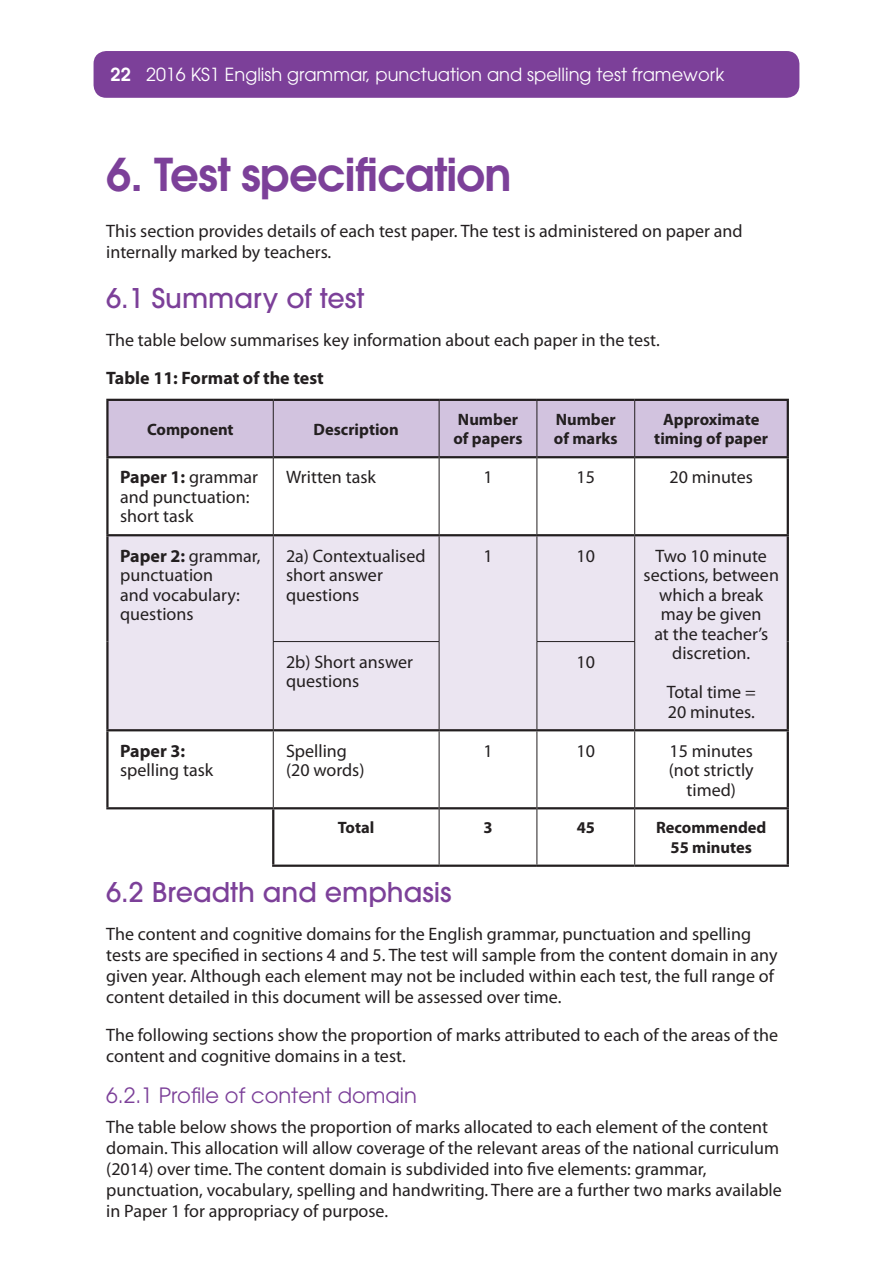
<style>
.page{position:relative;width:893px;height:1263px;background:#fff}
.page>*{position:absolute;margin:0;border:0;box-sizing:border-box;transform-origin:0 0}
.Heading_1{font:600 45px "ITC Avant Garde Std";letter-spacing:-.02em;color:#7c4099}
.Heading_2{font:500 27px "ITC Avant Garde Std";color:#7c4099}
.Heading_3{font:21px "ITC Avant Garde Std";color:#7c4099}
.P__paragraph_text{font:18px/21px "Myriad Pro";color:#231f20}
.Table_body_LEFT{font:18px/19.5px "Myriad Pro";color:#231f20}
.t1{font:18px "ITC Avant Garde Std";color:#fff}
.Heading_4{font:700 18px "Myriad Pro";color:#231f20}
.Table_header_bold{font:700 16.5px/19.5px "Myriad Pro";color:#231f20}
.Table_body{font:700 16.5px/19.5px "Myriad Pro";color:#231f20;text-align:center}
.s1{font-weight:600}
.s2{font-weight:700}
</style>
<div class="page">
<div style="left:94px;top:51px;width:705px;height:47px;background:#7c4099;border-radius:13px"></div>
<div style="left:109px;top:401px;width:678px;height:55px;background:#d2c3df"></div>
<svg style="left:107px;top:458px;width:680px;height:406px"></svg>
<div style="left:109px;top:536px;width:678px;height:193px;background:#ebe5f1"></div>
<hr style="left:106px;top:399px;width:167px;height:2px;background:#231f20">
<hr style="left:106px;top:401px;width:3px;height:55px;background:#231f20">
<hr style="left:273px;top:399px;width:166px;height:2px;background:#231f20">
<hr style="left:439px;top:399px;width:98px;height:2px;background:#231f20">
<hr style="left:537px;top:399px;width:98px;height:2px;background:#231f20">
<hr style="left:635px;top:399px;width:154px;height:2px;background:#231f20">
<hr style="left:787px;top:401px;width:2px;height:55px;background:#231f20">
<hr style="left:106px;top:458px;width:3px;height:76px;background:#231f20">
<hr style="left:787px;top:458px;width:2px;height:76px;background:#231f20">
<hr style="left:106px;top:536px;width:3px;height:105px;background:#231f20">
<hr style="left:787px;top:536px;width:2px;height:105px;background:#231f20">
<hr style="left:106px;top:641px;width:3px;height:88px;background:#231f20">
<hr style="left:787px;top:641px;width:2px;height:88px;background:#231f20">
<hr style="left:106px;top:731px;width:3px;height:76px;background:#231f20">
<hr style="left:787px;top:731px;width:2px;height:76px;background:#231f20">
<hr style="left:272px;top:809px;width:2px;height:55px;background:#231f20">
<hr style="left:787px;top:809px;width:2px;height:55px;background:#231f20">
<hr style="left:106px;top:456px;width:167px;height:2px;background:#231f20">
<hr style="left:274px;top:456px;width:165px;height:2px;background:#231f20">
<hr style="left:439px;top:456px;width:97px;height:2px;background:#231f20">
<hr style="left:537px;top:456px;width:97px;height:2px;background:#231f20">
<hr style="left:635px;top:456px;width:154px;height:2px;background:#231f20">
<hr style="left:106px;top:807px;width:167px;height:2px;background:#231f20">
<hr style="left:273px;top:807px;width:166px;height:2px;background:#231f20">
<hr style="left:439px;top:807px;width:97px;height:2px;background:#231f20">
<hr style="left:537px;top:807px;width:97px;height:2px;background:#231f20">
<hr style="left:635px;top:807px;width:154px;height:2px;background:#231f20">
<hr style="left:272px;top:864px;width:167px;height:3px;background:#231f20">
<hr style="left:439px;top:864px;width:98px;height:3px;background:#231f20">
<hr style="left:537px;top:864px;width:98px;height:3px;background:#231f20">
<hr style="left:635px;top:864px;width:154px;height:3px;background:#231f20">
<hr style="left:273px;top:457px;width:1px;height:77px;background:#231f20">
<hr style="left:439px;top:457px;width:1px;height:77px;background:#231f20">
<hr style="left:536px;top:457px;width:1px;height:77px;background:#231f20">
<hr style="left:634px;top:457px;width:1px;height:77px;background:#231f20">
<hr style="left:273px;top:536px;width:1px;height:105px;background:#231f20">
<hr style="left:439px;top:536px;width:1px;height:105px;background:#231f20">
<hr style="left:536px;top:536px;width:1px;height:105px;background:#231f20">
<hr style="left:634px;top:536px;width:1px;height:105px;background:#231f20">
<hr style="left:273px;top:641px;width:166px;height:1px;background:#231f20">
<hr style="left:273px;top:642px;width:1px;height:87px;background:#231f20">
<hr style="left:439px;top:642px;width:1px;height:87px;background:#231f20">
<hr style="left:536px;top:641px;width:99px;height:1px;background:#231f20">
<hr style="left:536px;top:642px;width:1px;height:87px;background:#231f20">
<hr style="left:634px;top:642px;width:1px;height:87px;background:#231f20">
<hr style="left:273px;top:731px;width:1px;height:76px;background:#231f20">
<hr style="left:439px;top:731px;width:1px;height:77px;background:#231f20">
<hr style="left:536px;top:731px;width:1px;height:77px;background:#231f20">
<hr style="left:634px;top:731px;width:1px;height:77px;background:#231f20">
<hr style="left:273px;top:401px;width:1px;height:56px;background:#231f20">
<hr style="left:439px;top:401px;width:1px;height:56px;background:#231f20">
<hr style="left:536px;top:401px;width:1px;height:56px;background:#231f20">
<hr style="left:634px;top:401px;width:1px;height:56px;background:#231f20">
<hr style="left:106px;top:534px;width:167px;height:2px;background:#231f20">
<hr style="left:273px;top:534px;width:166px;height:2px;background:#231f20">
<hr style="left:439px;top:534px;width:98px;height:2px;background:#231f20">
<hr style="left:537px;top:534px;width:98px;height:2px;background:#231f20">
<hr style="left:635px;top:534px;width:154px;height:2px;background:#231f20">
<hr style="left:106px;top:729px;width:167px;height:2px;background:#231f20">
<hr style="left:273px;top:729px;width:166px;height:2px;background:#231f20">
<hr style="left:439px;top:729px;width:98px;height:2px;background:#231f20">
<hr style="left:537px;top:729px;width:98px;height:2px;background:#231f20">
<hr style="left:635px;top:729px;width:154px;height:2px;background:#231f20">
<hr style="left:439px;top:808px;width:1px;height:56px;background:#231f20">
<hr style="left:536px;top:808px;width:1px;height:56px;background:#231f20">
<hr style="left:634px;top:808px;width:1px;height:56px;background:#231f20">
<p class="t1" style="left:111px;top:63px;width:615px"><span class="s1">22</span> 2016 KS1 English grammar, punctuation and spelling test framework</p>
<p class="Heading_1" style="left:106px;top:145px;width:406px">6. Test specification</p>
<p class="P__paragraph_text" style="left:106px;top:220px;width:638px">This section provides details of each test paper. The test is administered on paper and internally marked by teachers.</p>
<p class="Heading_2" style="left:106px;top:281px;width:259px">6.1 Summary of test</p>
<p class="P__paragraph_text" style="left:106px;top:329px;width:555px">The table below summarises key information about each paper in the test.</p>
<p class="Heading_4" style="left:106px;top:366px;width:219px">Table 11: Format of the test</p>
<p class="Table_header_bold" style="left:147px;top:419px;width:88px">Component</p>
<p class="Table_header_bold" style="left:314px;top:419px;width:87px">Description</p>
<p class="Table_header_bold" style="left:453px;top:409px;width:71px">Number of papers</p>
<p class="Table_header_bold" style="left:554px;top:409px;width:65px">Number of marks</p>
<p class="Table_header_bold" style="left:654px;top:409px;width:115px;text-align:center">Approximate timing of paper</p>
<p class="Table_body_LEFT" style="left:120px;top:467px;width:139px"><span class="s2">Paper 1:</span> grammar and punctuation: short task</p>
<p class="Table_body_LEFT" style="left:286px;top:467px;width:91px">Written task</p>
<p class="Table_body_LEFT" style="left:483px;top:467px;width:11px">1</p>
<p class="Table_body_LEFT" style="left:577px;top:467px;width:20px">15</p>
<p class="Table_body_LEFT" style="left:669px;top:467px;width:85px">20 minutes</p>
<p class="Table_body_LEFT" style="left:120px;top:545px;width:142px"><span class="s2">Paper 2:</span> grammar, punctuation<br>and vocabulary: questions</p>
<p class="Table_body_LEFT" style="left:286px;top:545px;width:141px">2a) Contextualised short answer questions</p>
<p class="Table_body_LEFT" style="left:483px;top:545px;width:11px">1</p>
<p class="Table_body_LEFT" style="left:577px;top:545px;width:20px">10</p>
<p class="Table_body_LEFT" style="left:643px;top:545px;width:137px;text-align:center">Two 10 minute sections, between which a break may be given<br>at the teacher’s discretion.</p>
<p class="Table_body_LEFT" style="left:667px;top:682px;width:90px">Total time =<br>20 minutes.</p>
<p class="Table_body_LEFT" style="left:286px;top:652px;width:128px">2b) Short answer questions</p>
<p class="Table_body_LEFT" style="left:577px;top:652px;width:20px">10</p>
<p class="Table_body_LEFT" style="left:120px;top:740px;width:95px"><span class="s2">Paper 3: </span>spelling task</p>
<p class="Table_body_LEFT" style="left:286px;top:740px;width:80px">Spelling (20 words)</p>
<p class="Table_body_LEFT" style="left:483px;top:740px;width:11px">1</p>
<p class="Table_body_LEFT" style="left:577px;top:740px;width:20px">10</p>
<p class="Table_body_LEFT" style="left:669px;top:740px;width:86px;text-align:center">15 minutes (not strictly timed)</p>
<p class="Table_body" style="left:338px;top:817px;width:38px">Total</p>
<p class="Table_body" style="left:483px;top:817px;width:11px">3</p>
<p class="Table_body" style="left:577px;top:817px;width:20px">45</p>
<p class="Table_body" style="left:656px;top:817px;width:112px">Recommended<br>55 minutes</p>
<p class="Heading_2" style="left:106px;top:875px;width:347px">6.2 Breadth and emphasis</p>
<p class="P__paragraph_text" style="left:106px;top:923px;width:673px">The content and cognitive domains for the English grammar, punctuation and spelling tests are specified in sections 4 and 5. The test will sample from the content domain in any given year. Although each element may not be included within each test, the full range of content detailed in this document will be assessed over time.</p>
<p class="P__paragraph_text" style="left:106px;top:1024px;width:673px">The following sections show the proportion of marks attributed to each of the areas of the content and cognitive domains in a test.</p>
<p class="Heading_3" style="left:106px;top:1083px;width:312px">6.2.1 Profile of content domain</p>
<p class="P__paragraph_text" style="left:106px;top:1116px;width:677px">The table below shows the proportion of marks allocated to each element of the content domain. This allocation will allow coverage of the relevant areas of the national curriculum (2014) over time. The content domain is subdivided into five elements: grammar, punctuation, vocabulary, spelling and handwriting. There are a further two marks available in Paper 1 for appropriacy of purpose.</p>
</div>
